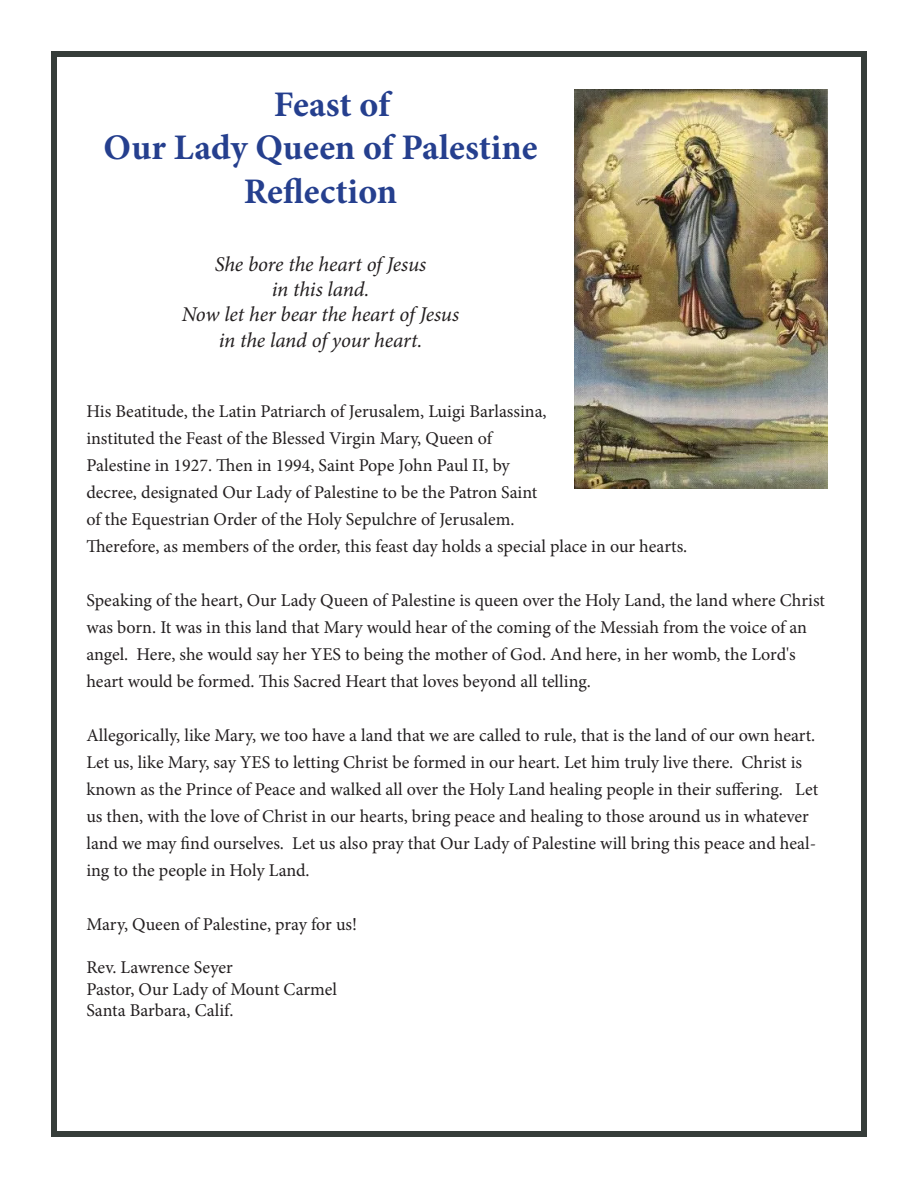
<style>
.page{position:relative;width:918px;height:1188px;background:#fff}
.page>*{position:absolute;margin:0;border:0;box-sizing:border-box;transform-origin:0 0}
.t1{font:700 36px/43.2px "Minion Pro";color:#253f8e;text-align:center}
.t2{font:italic 21px "Minion Pro";letter-spacing:-.005em;color:#231f20}
.t3{font:18px/27px "Minion Pro";color:#231f20}
</style>
<div class="page">
<div style="left:51px;top:51px;width:816px;height:1086px;border:6px solid #363d3a"></div>
<img style="left:574px;top:90px;width:254px;height:399px">
<p class="t1" style="left:274px;top:83px;width:118px">Feast of</p>
<p class="t1" style="left:104px;top:126px;width:435px">Our Lady Queen of Palestine<br>Reflection</p>
<p class="t2" style="left:215px;top:250px;width:213px">She bore the heart of Jesus</p>
<p class="t2" style="left:272px;top:275px;width:99px">in this land.</p>
<p class="t2" style="left:182px;top:300px;width:279px">Now let her bear the heart of Jesus</p>
<p class="t2" style="left:219px;top:326px;width:205px">in the land of your heart.</p>
<p class="t3" style="left:86px;top:398px;width:462px">His Beatitude, the Latin Patriarch of Jerusalem, Luigi Barlassina, instituted the Feast of the Blessed Virgin Mary, Queen of</p>
<p class="t3" style="left:86px;top:452px;width:425px">Palestine in 1927. Then in 1994, Saint Pope John Paul II, by</p>
<p class="t3" style="left:86px;top:479px;width:603px">decree, designated Our Lady of Palestine to be the Patron Saint<br>of the Equestrian Order of the Holy Sepulchre of Jerusalem.<br>Therefore, as members of the order, this feast day holds a special place in our hearts.</p>
<p class="t3" style="left:86px;top:587px;width:740px">Speaking of the heart, Our Lady Queen of Palestine is queen over the Holy Land, the land where Christ was born. It was in this land that Mary would hear of the coming of the Messiah from the voice of an angel. Here, she would say her YES to being the mother of God. And here, in her womb, the Lord's heart would be formed. This Sacred Heart that loves beyond all telling.</p>
<p class="t3" style="left:86px;top:722px;width:733px">Allegorically, like Mary, we too have a land that we are called to rule, that is the land of our own heart.<br>Let us, like Mary, say YES to letting Christ be formed in our heart. Let him truly live there. Christ is known as the Prince of Peace and walked all over the Holy Land healing people in their suffering. Let us then, with the love of Christ in our hearts, bring peace and healing to those around us in whatever land we may find ourselves. Let us also pray that Our Lady of Palestine will bring this peace and heal&shy;ing to the people in Holy Land.</p>
<p class="t3" style="left:86px;top:911px;width:272px">Mary, Queen of Palestine, pray for us!</p>
<p class="t3" style="left:86px;top:954px;width:148px">Rev. Lawrence Seyer</p>
<p class="t3" style="left:86px;top:975px;width:252px">Pastor, Our Lady of Mount Carmel</p>
<p class="t3" style="left:86px;top:997px;width:149px">Santa Barbara, Calif.</p>
</div>
